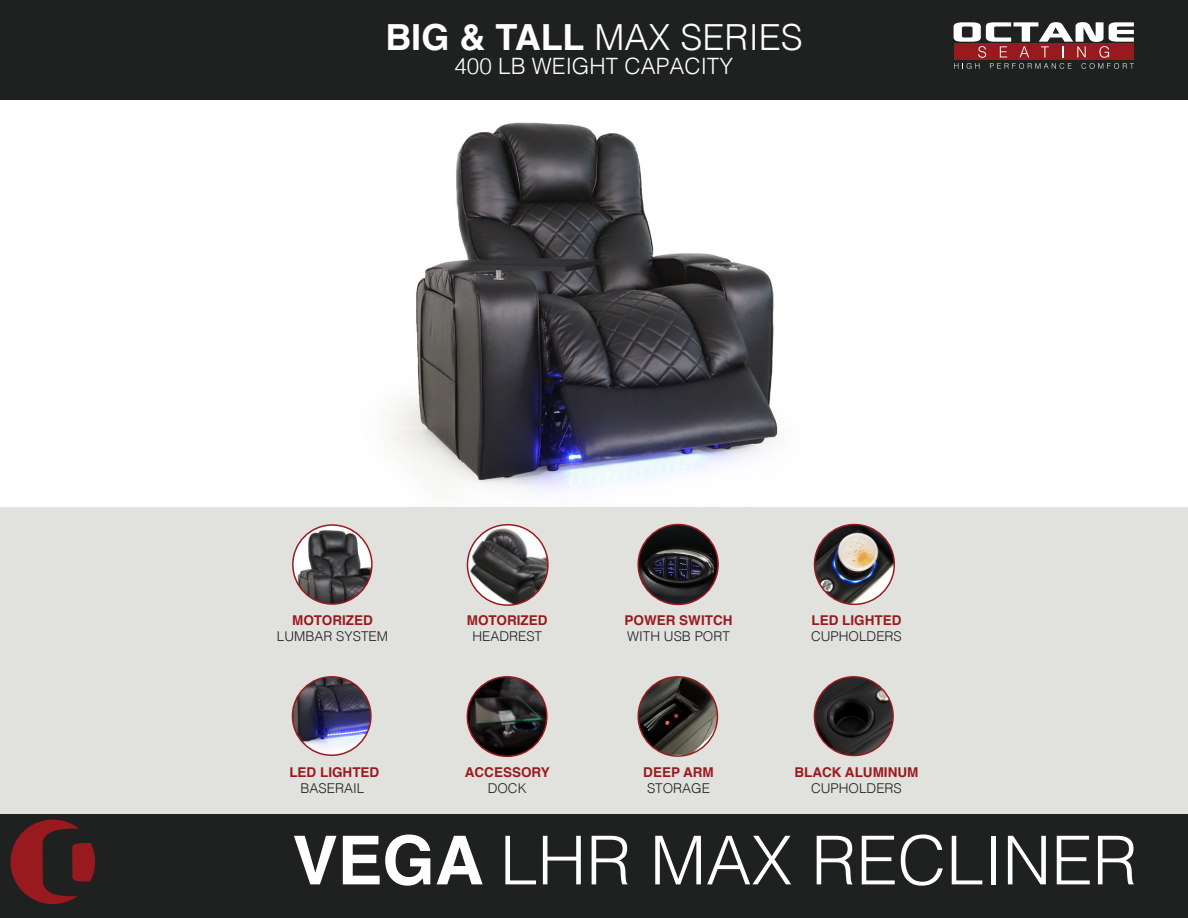
<style>
.page{position:relative;width:1188px;height:918px;background:#fff}
.page>*{position:absolute;margin:0;border:0;box-sizing:border-box;transform-origin:0 0}
.t1{font:300 67.5px "Helvetica";color:#fff}
.t2{font:300 36px "Helvetica";color:#fff}
.t3{font:300 22.5px "Helvetica";color:#fff}
.t4{font:700 13.5px/16.2px "Helvetica";color:#991b1e;text-align:center}
.t5{font:300 13.5px "Helvetica";color:#1f2020}
.s1{font-weight:700}
.s2{font-weight:300;color:#1f2020}
</style>
<div class="page">
<img style="left:284px;top:99px;width:566px;height:409px">
<div style="left:0;top:508px;width:1188px;height:410px;background:#e1e2de"></div>
<div style="left:0;top:814px;width:1188px;height:104px;background:#1f2020"></div>
<div style="left:11px;top:820px;width:84px;height:84px;background:#991a1e;border-radius:50%"></div>
<svg style="left:43px;top:829px;width:52px;height:67px"></svg>
<img style="left:638px;top:525px;width:80px;height:79px;border-radius:40px">
<div style="left:637px;top:524px;width:82px;height:81px;border:2px solid #991a1e;border-radius:50%"></div>
<img style="left:293px;top:525px;width:79px;height:79px;border-radius:40px">
<div style="left:292px;top:524px;width:81px;height:81px;border:2px solid #991b1e;border-radius:50%"></div>
<img style="left:292px;top:677px;width:79px;height:78px;border-radius:39px">
<div style="left:292px;top:676px;width:80px;height:80px;border:2px solid #991a1e;border-radius:50%"></div>
<img style="left:470px;top:677px;width:77px;height:79px">
<div style="left:467px;top:676px;width:81px;height:81px;border:2px solid #991a1e;border-radius:50%"></div>
<img style="left:467px;top:525px;width:81px;height:80px;border-radius:40px">
<div style="left:467px;top:524px;width:82px;height:82px;border:2px solid #991a1e;border-radius:50%"></div>
<img style="left:815px;top:525px;width:79px;height:79px;border-radius:40px">
<div style="left:814px;top:524px;width:81px;height:81px;border:2px solid #991a1e;border-radius:50%"></div>
<img style="left:814px;top:677px;width:79px;height:79px;border-radius:39px">
<div style="left:814px;top:676px;width:80px;height:80px;border:2px solid #991a1e;border-radius:50%"></div>
<img style="left:640px;top:677px;width:77px;height:78px">
<div style="left:637px;top:676px;width:81px;height:81px;border:2px solid #991b1e;border-radius:50%"></div>
<div style="left:0;top:0;width:1188px;height:99px;background:#1f2020"></div>
<svg style="left:954px;top:22px;width:180px;height:47px"></svg>
<p class="t2" style="left:385px;top:7px;width:419px"><span class="s1">BIG &amp; TALL</span> MAX SERIES</p>
<p class="t3" style="left:454px;top:47px;width:280px">400 LB WEIGHT CAPACITY</p>
<p class="t4" style="left:292px;top:612px;width:82px">MOTORIZED</p>
<p class="t5" style="left:277px;top:625px;width:113px">LUMBAR SYSTEM</p>
<p class="t4" style="left:289px;top:764px;width:92px">LED LIGHTED</p>
<p class="t5" style="left:301px;top:776px;width:65px">BASERAIL</p>
<p class="t4" style="left:467px;top:612px;width:82px">MOTORIZED</p>
<p class="t5" style="left:472px;top:625px;width:71px">HEADREST</p>
<p class="t4" style="left:465px;top:764px;width:87px">ACCESSORY</p>
<p class="t5" style="left:488px;top:776px;width:41px">DOCK</p>
<p class="t4" style="left:625px;top:612px;width:109px">POWER SWITCH</p>
<p class="t5" style="left:627px;top:625px;width:104px">WITH USB PORT</p>
<p class="t4" style="left:643px;top:764px;width:72px">DEEP ARM</p>
<p class="t5" style="left:647px;top:776px;width:65px">STORAGE</p>
<p class="t4" style="left:811px;top:612px;width:92px">LED LIGHTED</p>
<p class="t5" style="left:811px;top:625px;width:92px">CUPHOLDERS</p>
<p class="t4" style="left:794px;top:764px;width:125px">BLACK ALUMINUM<br><span class="s2">CUPHOLDERS</span></p>
<p class="t1" style="left:292px;top:803px;width:847px"><span class="s1">VEGA</span> LHR MAX RECLINER</p>
</div>
